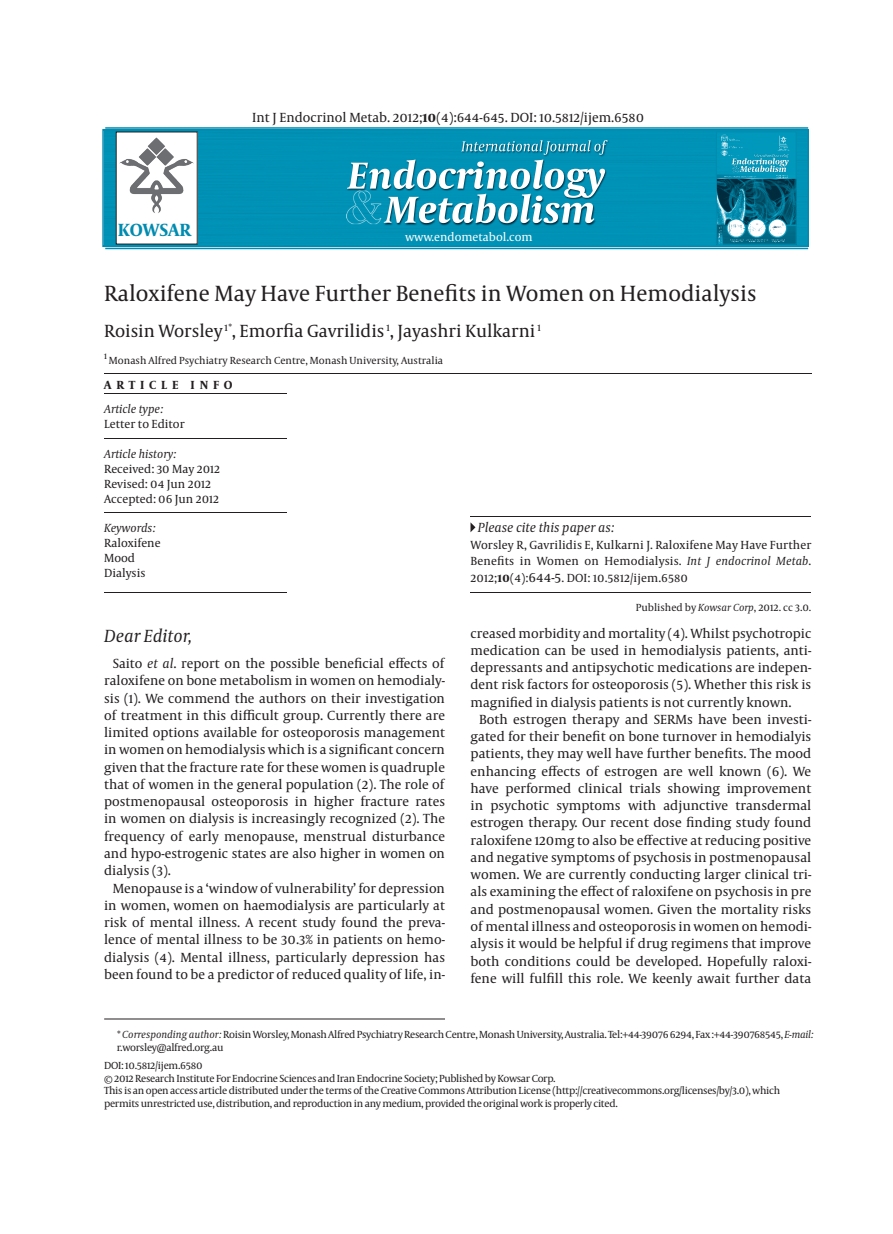
<style>
.page{position:relative;width:893px;height:1234px;background:#fff}
.page>*{position:absolute;margin:0;border:0;box-sizing:border-box;transform-origin:0 0}
.titr{font:22.5px "Capitolium News";color:#231f20}
.nevisande{font:18px "Capitolium News";color:#231f20}
.t1{font:italic 18px "Capitolium News";color:#231f20}
.t2{font:700 18px "Capitolium News";color:#008bb0}
.matn{font:13.5px/17.2px "Capitolium News";color:#231f20;text-align:justify}
.t3{font:italic 13.5px "Capitolium News";color:#231f20}
.t4{font:12px/16.5px "Capitolium News";color:#231f20;text-align:justify}
.t5{font:italic 12px "Capitolium News";color:#231f20}
.t6{font:12px "Capitolium News";color:#fff}
.t7{font:700 12px "Capitolium News";letter-spacing:.4em;color:#231f20}
.tozihat{font:10.5px/13.5px "Capitolium News";letter-spacing:-.03em;color:#231f20}
.tozihat-2{font:10.5px "Capitolium News";color:#231f20}
.s1{font-weight:700}
.s2{font-style:italic}
.s3{font-size:13.5px}
</style>
<div class="page">
<img style="left:105px;top:132px;width:701px;height:112px">
<div style="left:102px;top:129px;width:707px;height:118px;border:2px solid #008bb0"></div>
<hr style="left:105px;top:127px;width:703px;height:2px;background:#008bb0">
<hr style="left:105px;top:248px;width:703px;height:1px;background:#008bb0">
<img style="left:718px;top:133px;width:77px;height:109px">
<div style="left:716px;top:131px;width:81px;height:113px;border:1px solid #008bb0"></div>
<div style="left:116px;top:132px;width:81px;height:111px;background:#fff"></div>
<img style="left:119px;top:137px;width:75px;height:76px">
<hr style="left:104px;top:373px;width:707px;height:1px;background:#231f20">
<hr style="left:104px;top:512px;width:183px;height:1px;background:#231f20">
<hr style="left:104px;top:592px;width:183px;height:1px;background:#231f20">
<hr style="left:104px;top:438px;width:183px;height:1px;background:#231f20">
<hr style="left:104px;top:393px;width:183px;height:1px;background:#231f20">
<svg style="left:470px;top:522px;width:5px;height:10px"></svg>
<hr style="left:470px;top:592px;width:341px;height:1px;background:#231f20">
<hr style="left:470px;top:515px;width:341px;height:1px;background:#231f20">
<hr style="left:104px;top:1018px;width:341px;height:1px;background:#231f20">
<h2 class="t2" style="left:118px;top:220px;width:75px">KOWSAR</h2>
<p class="matn" style="left:252px;top:109px;width:393px">Int J Endocrinol Metab. 2012;<span class="s1">10</span>(4):644-645. DOI: 10.5812/ijem.6580</p>
<p class="t6" style="left:405px;top:230px;width:129px">www.endometabol.com</p>
<p class="titr" style="left:104px;top:280px;width:654px">Raloxifene May Have Further Benefits in Women on Hemodialysis</p>
<p class="nevisande" style="left:104px;top:320px;width:438px">Roisin Worsley <sup>1*</sup>, Emorfia Gavrilidis <sup>1</sup>, Jayashri Kulkarni <sup>1</sup></p>
<p class="tozihat-2" style="left:104px;top:354px;width:341px"><sup>1</sup> Monash Alfred Psychiatry Research Centre, Monash University, Australia</p>
<p class="t7" style="left:104px;top:378px;width:130px">ARTICLE INFO</p>
<p class="t5" style="left:104px;top:402px;width:61px">Article type:</p>
<p class="t4" style="left:104px;top:415px;width:82px">Letter to Editor</p>
<p class="t5" style="left:104px;top:447px;width:74px">Article history:</p>
<p class="t4" style="left:104px;top:460px;width:117px">Received: 30 May 2012</p>
<p class="t4" style="left:104px;top:475px;width:108px">Revised: 04 Jun 2012</p>
<p class="t4" style="left:104px;top:490px;width:116px">Accepted: 06 Jun 2012</p>
<p class="t5" style="left:104px;top:521px;width:53px">Keywords:</p>
<p class="t4" style="left:104px;top:535px;width:58px">Raloxifene</p>
<p class="t4" style="left:104px;top:550px;width:32px">Mood</p>
<p class="t4" style="left:104px;top:565px;width:43px">Dialysis</p>
<p class="t1" style="left:104px;top:625px;width:89px">Dear Editor,</p>
<p class="matn" style="left:104px;top:655px;width:342px;text-indent:9px">Saito <span class="s2">et al</span>. report on the possible beneficial effects of raloxifene on bone metabolism in women on hemodialy&shy;sis (1). We commend the authors on their investigation of treatment in this difficult group. Currently there are limited options available for osteoporosis management in women on hemodialysis which is a significant concern given that the fracture rate for these women is quadruple that of women in the general population (2). The role of postmenopausal osteoporosis in higher fracture rates in women on dialysis is increasingly recognized (2). The frequency of early menopause, menstrual disturbance and hypo-estrogenic states are also higher in women on dialysis (3).</p>
<p class="matn" style="left:104px;top:879px;width:342px;text-indent:9px">Menopause is a ‘window of vulnerability’ for depression in women, women on haemodialysis are particularly at risk of mental illness. A recent study found the preva&shy;lence of mental illness to be 30.3% in patients on hemo&shy;dialysis (4). Mental illness, particularly depression has been found to be a predictor of reduced quality of life, in-</p>
<p class="t3" style="left:478px;top:520px;width:138px">Please cite this paper as:</p>
<p class="t4" style="left:470px;top:536px;width:342px">Worsley R, Gavrilidis E, Kulkarni J. Raloxifene May Have Further Benefits in Women on Hemodialysis. <span class="s2">Int J endocrinol Metab</span>.<br>2012;<span class="s1">10</span>(4):<span class="s3">644-5</span>. DOI: 10.5812/ijem.6580</p>
<p class="tozihat-2" style="left:636px;top:601px;width:177px">Published by <span class="s2">Kowsar Corp</span>, 2012. cc 3.0.</p>
<p class="matn" style="left:470px;top:624px;width:342px">creased morbidity and mortality (4). Whilst psychotropic medication can be used in hemodialysis patients, anti&shy;depressants and antipsychotic medications are indepen&shy;dent risk factors for osteoporosis (5). Whether this risk is magnified in dialysis patients is not currently known.</p>
<p class="matn" style="left:470px;top:710px;width:342px;text-indent:9px">Both estrogen therapy and SERMs have been investi&shy;gated for their benefit on bone turnover in hemodialyis patients, they may well have further benefits. The mood enhancing effects of estrogen are well known (6). We have performed clinical trials showing improvement in psychotic symptoms with adjunctive transdermal estrogen therapy. Our recent dose finding study found raloxifene 120mg to also be effective at reducing positive and negative symptoms of psychosis in postmenopausal women. We are currently conducting larger clinical tri&shy;als examining the effect of raloxifene on psychosis in pre and postmenopausal women. Given the mortality risks of mental illness and osteoporosis in women on hemodi&shy;alysis it would be helpful if drug regimens that improve both conditions could be developed. Hopefully raloxi&shy;fene will fulfill this role. We keenly await further data</p>
<p class="tozihat" style="left:117px;top:1027px;width:698px">* <span class="s2">Corresponding author:</span> Roisin Worsley, Monash Alfred Psychiatry Research Centre, Monash University, Australia. Tel:+44-39076 6294, Fax :+44-390768545, <span class="s2">E-mail: </span>r.worsley@alfred.org.au</p>
<p class="tozihat" style="left:104px;top:1058px;width:100px">DOI: 10.5812/ijem.6580</p>
<p class="tozihat" style="left:104px;top:1071px;width:453px">© 2012 Research Institute For Endocrine Sciences and Iran Endocrine Society; Published by Kowsar Corp.</p>
<p class="tozihat" style="left:104px;top:1084px;width:677px;line-height:12.6px">This is an open access article distributed under the terms of the Creative Commons Attribution License (http://creativecommons.org/licenses/by/3.0), which permits unrestricted use, distribution, and reproduction in any medium, provided the original work is properly cited.</p>
</div>
